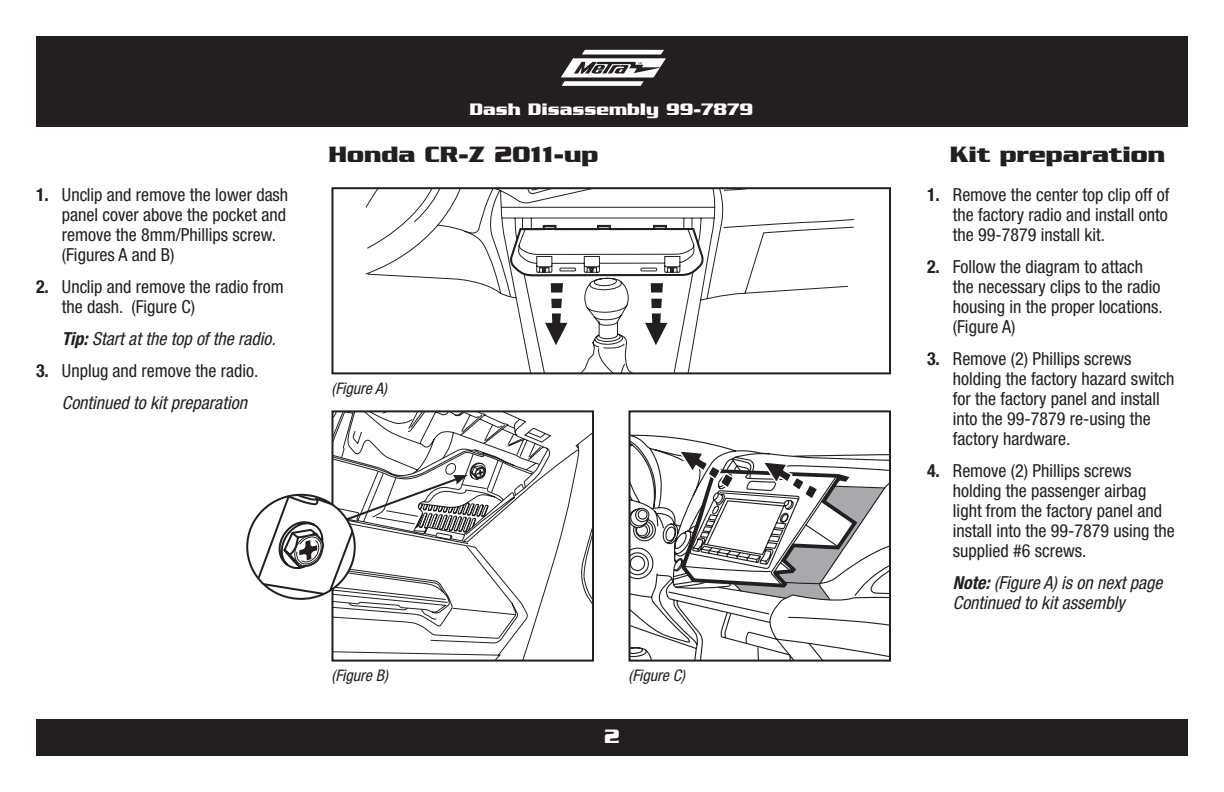
<style>
.page{position:relative;width:1224px;height:792px;background:#fff}
.page>*{position:absolute;margin:0;border:0;box-sizing:border-box;transform-origin:0 0}
.t1{font:700 24px "Serpentine";color:#231f20}
.t2{font:700 20px "Serpentine D";color:#fff}
.t3{font:condensed 18px/20px "Helvetica Neue";color:#231f20}
.t4{font:italic condensed 18px/32px "Helvetica Neue";color:#231f20}
.t5{font:700 18px "Serpentine";color:#fff}
.t6{font:italic condensed 16px "Helvetica Neue";color:#231f20}
.s1{font-weight:700}
.s2{font-weight:700;font-style:normal}
.s3{font-style:normal}
</style>
<div class="page">
<div style="left:36px;top:36px;width:1152px;height:91px;background:#231f20"></div>
<svg style="left:561px;top:50px;width:105px;height:36px"></svg>
<div style="left:36px;top:719px;width:1152px;height:37px;background:#231f20"></div>
<svg style="left:365px;top:190px;width:490px;height:181px"></svg>
<svg style="left:545px;top:299px;width:22px;height:46px"></svg>
<svg style="left:509px;top:224px;width:195px;height:69px"></svg>
<svg style="left:645px;top:299px;width:22px;height:46px"></svg>
<div style="left:331px;top:187px;width:560px;height:187px;border:2px solid #231f20"></div>
<svg style="left:334px;top:413px;width:257px;height:246px"></svg>
<div style="left:331px;top:410px;width:263px;height:252px;border:2px solid #231f20"></div>
<svg style="left:247px;top:458px;width:239px;height:141px"></svg>
<div style="left:246px;top:494px;width:110px;height:106px;border:2px solid #231f20;border-radius:50%"></div>
<svg style="left:631px;top:434px;width:257px;height:225px"></svg>
<svg style="left:676px;top:442px;width:209px;height:158px"></svg>
<div style="left:628px;top:410px;width:263px;height:252px;border:2px solid #231f20"></div>
<p class="t3" style="left:62px;top:185px;width:228px;text-indent:-26px"><span class="s1">1.</span> Unclip and remove the lower dash panel cover above the pocket and remove the 8mm/Phillips screw. (Figures A and B)</p>
<p class="t3" style="left:62px;top:277px;width:223px;text-indent:-26px"><span class="s1">2.</span> Unclip and remove the radio from the dash. (Figure C)</p>
<p class="t4" style="left:62px;top:323px;width:215px"><span class="s1">Tip:</span> Start at the top of the radio.</p>
<p class="t4" style="left:62px;top:355px;width:198px;text-indent:-26px"><span class="s2">3.</span> <span class="s3">Unplug and remove the radio.<br></span>Continued to kit preparation</p>
<p class="t5" style="left:470px;top:99px;width:285px">Dash Disassembly 99-7879</p>
<h1 class="t1" style="left:329px;top:141px;width:271px">Honda CR-Z 2011-up</h1>
<p class="t6" style="left:331px;top:379px;width:57px">(Figure A)</p>
<p class="t6" style="left:331px;top:666px;width:58px">(Figure B)</p>
<p class="t6" style="left:628px;top:666px;width:58px">(Figure C)</p>
<p class="t2" style="left:604px;top:726px;width:18px">2</p>
<h1 class="t1" style="left:950px;top:141px;width:217px">Kit preparation</h1>
<p class="t3" style="left:953px;top:185px;width:218px;text-align:justify;text-indent:-26px"><span class="s1">1.</span> Remove the center top clip off of the factory radio and install onto the 99-7879 install kit.</p>
<p class="t3" style="left:953px;top:257px;width:211px;text-indent:-26px"><span class="s1">2.</span> Follow the diagram to attach the necessary clips to the radio housing in the proper locations. (Figure A)</p>
<p class="t3" style="left:953px;top:349px;width:223px;text-indent:-26px"><span class="s1">3.</span> Remove (2) Phillips screws holding the factory hazard switch for the factory panel and install into the 99-7879 re-using the factory hardware.</p>
<p class="t3" style="left:953px;top:461px;width:223px;text-indent:-26px"><span class="s1">4.</span> Remove (2) Phillips screws holding the passenger airbag light from the factory panel and install into the 99-7879 using the supplied #6 screws.</p>
<p class="t4" style="left:953px;top:573px;width:211px;line-height:20px"><span class="s1">Note:</span> (Figure A) is on next page<br>Continued to kit assembly</p>
</div>
